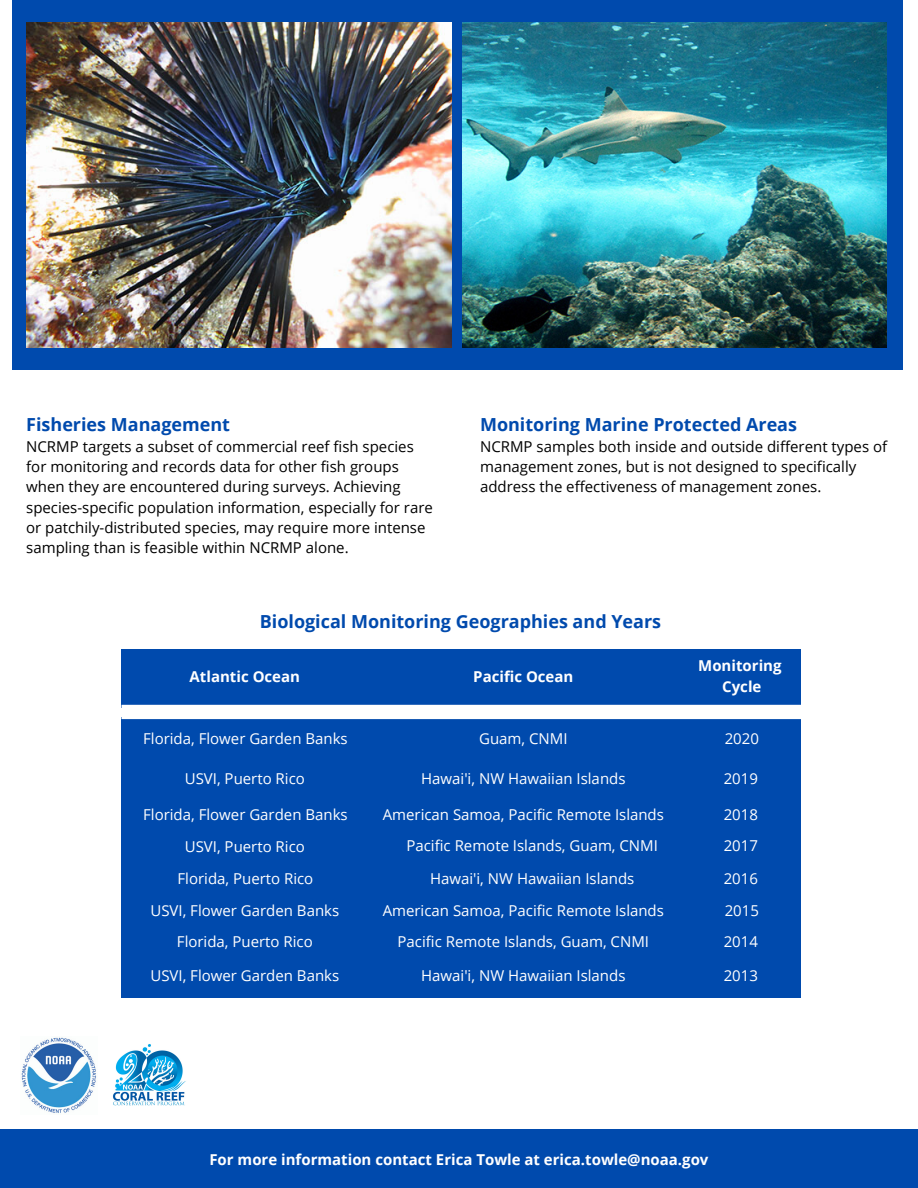
<style>
.page{position:relative;width:918px;height:1188px;background:#fff}
.page>*{position:absolute;margin:0;border:0;box-sizing:border-box;transform-origin:0 0}
.t1{font:700 18px "Open Sans";color:#004aad}
.t2{font:15px/20.2px "Open Sans";color:#000}
.t3{font:15px "Open Sans";color:#fff}
.t4{font:700 15px/20.2px "Open Sans";color:#fff;text-align:center}
</style>
<div class="page">
<div style="left:121px;top:649px;width:680px;height:349px;background:#004aad"></div>
<div style="left:12px;top:0;width:890px;height:369px;background:#004aad"></div>
<img style="left:26px;top:23px;width:425px;height:325px">
<img style="left:463px;top:23px;width:424px;height:325px">
<img style="left:21px;top:1037px;width:75px;height:77px">
<img style="left:113px;top:1044px;width:73px;height:62px">
<div style="left:0;top:1130px;width:918px;height:58px;background:#004aad"></div>
<h1 class="t1" style="left:26px;top:411px;width:205px">Fisheries Management</h1>
<p class="t2" style="left:26px;top:436px;width:408px">NCRMP targets a subset of commercial reef fish species for monitoring and records data for other fish groups when they are encountered during surveys. Achieving species-specific population information, especially for rare or patchily-distributed species, may require more intense sampling than is feasible within NCRMP alone.</p>
<h1 class="t1" style="left:480px;top:411px;width:319px">Monitoring Marine Protected Areas</h1>
<p class="t2" style="left:480px;top:436px;width:409px">NCRMP samples both inside and outside different types of management zones, but is not designed to specifically address the effectiveness of management zones.</p>
<h1 class="t1" style="left:260px;top:608px;width:403px">Biological Monitoring Geographies and Years</h1>
<p class="t4" style="left:190px;top:666px;width:112px">Atlantic Ocean</p>
<p class="t4" style="left:473px;top:666px;width:102px">Pacific Ocean</p>
<p class="t4" style="left:698px;top:655px;width:85px">Monitoring<br>Cycle</p>
<p class="t3" style="left:143px;top:728px;width:206px">Florida, Flower Garden Banks</p>
<p class="t3" style="left:479px;top:728px;width:90px">Guam, CNMI</p>
<p class="t3" style="left:725px;top:728px;width:36px">2020</p>
<p class="t3" style="left:185px;top:768px;width:122px">USVI, Puerto Rico</p>
<p class="t3" style="left:421px;top:768px;width:206px">Hawai'i, NW Hawaiian Islands</p>
<p class="t3" style="left:724px;top:768px;width:36px">2019</p>
<p class="t3" style="left:143px;top:804px;width:206px">Florida, Flower Garden Banks</p>
<p class="t3" style="left:383px;top:804px;width:283px">American Samoa, Pacific Remote Islands</p>
<p class="t3" style="left:724px;top:804px;width:36px">2018</p>
<p class="t3" style="left:185px;top:836px;width:122px">USVI, Puerto Rico</p>
<p class="t3" style="left:406px;top:835px;width:253px">Pacific Remote Islands, Guam, CNMI</p>
<p class="t3" style="left:724px;top:835px;width:36px">2017</p>
<p class="t3" style="left:178px;top:868px;width:137px">Florida, Puerto Rico</p>
<p class="t3" style="left:430px;top:868px;width:206px">Hawai'i, NW Hawaiian Islands</p>
<p class="t3" style="left:724px;top:867px;width:36px">2016</p>
<p class="t3" style="left:150px;top:900px;width:190px">USVI, Flower Garden Banks</p>
<p class="t3" style="left:383px;top:900px;width:283px">American Samoa, Pacific Remote Islands</p>
<p class="t3" style="left:725px;top:900px;width:36px">2015</p>
<p class="t3" style="left:177px;top:931px;width:137px">Florida, Puerto Rico</p>
<p class="t3" style="left:398px;top:931px;width:253px">Pacific Remote Islands, Guam, CNMI</p>
<p class="t3" style="left:724px;top:931px;width:36px">2014</p>
<p class="t3" style="left:150px;top:965px;width:190px">USVI, Flower Garden Banks</p>
<p class="t3" style="left:421px;top:965px;width:206px">Hawai'i, NW Hawaiian Islands</p>
<p class="t3" style="left:724px;top:965px;width:36px">2013</p>
<p class="t4" style="left:209px;top:1149px;width:501px">For more information contact Erica Towle at erica.towle@noaa.gov</p>
</div>
